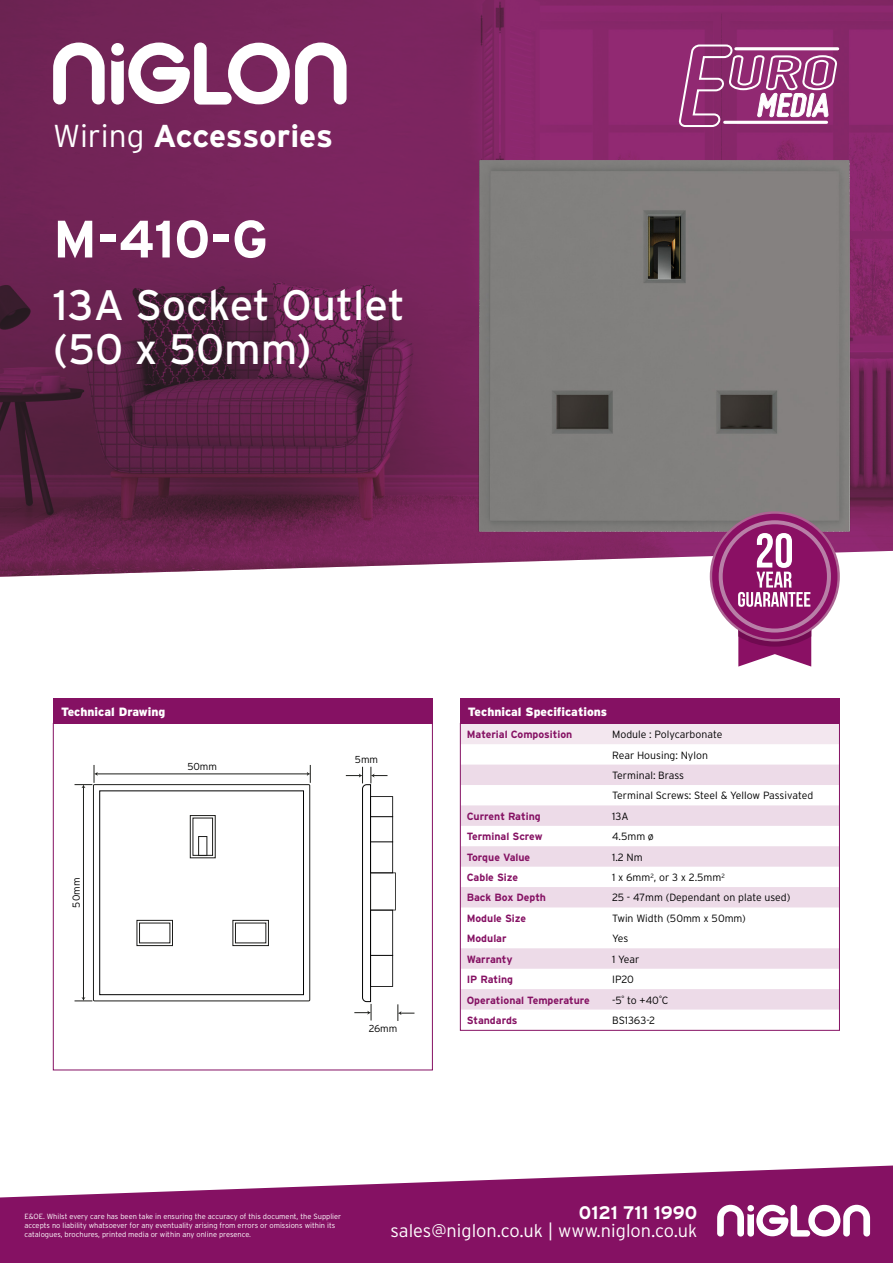
<style>
.page{position:relative;width:893px;height:1263px;background:#fff}
.page>*{position:absolute;margin:0;border:0;box-sizing:border-box;transform-origin:0 0}
.t1{font:700 52.5px "Interstate";color:#fff}
.t2{font:42.6px/45px "Interstate";color:#fff}
.t3{font:700 31.65px "Interstate";letter-spacing:-.01em;color:#fff}
.t4{font:300 18.15px "Interstate";color:#fff}
.t5{font:700 18.15px "Interstate";color:#fff}
.t6{font:900 12px "Interstate";color:#fff}
.t7{font:300 10.5px/20.4px "Interstate";color:#000}
.t8{font:700 10.5px "Interstate";color:#851163}
.t9{font:300 10.05px "Interstate";color:#000}
.t10{font:300 7.5px/9px "Interstate";color:#fff}
.s1{font-weight:300}
</style>
<div class="page">
<svg style="left:0;top:1165px;width:893px;height:98px;fill:#851163"></svg>
<svg style="left:717px;top:1205px;width:153px;height:31px"></svg>
<img style="left:0;top:0;width:893px;height:577px">
<svg style="left:53px;top:43px;width:52px;height:61px"></svg>
<svg style="left:111px;top:43px;width:236px;height:62px"></svg>
<img style="left:300px;top:76px;width:593px;height:534px">
<svg style="left:710px;top:511px;width:130px;height:130px"></svg>
<div style="left:712px;top:514px;width:125px;height:125px;background:#8a1064;border-radius:50%"></div>
<svg style="left:719px;top:520px;width:112px;height:146px"></svg>
<svg style="left:460px;top:724px;width:380px;height:307px"></svg>
<div style="left:460px;top:699px;width:380px;height:25px;background:#851163"></div>
<div style="left:53px;top:699px;width:380px;height:25px;background:#851163"></div>
<svg style="left:53px;top:724px;width:380px;height:347px"></svg>
<div style="left:93px;top:784px;width:217px;height:217px;border:1px solid #1d1d1b"></div>
<hr style="left:97px;top:774px;width:211px;height:1px;background:#1d1e1b">
<svg style="left:307px;top:765px;width:4px;height:18px"></svg>
<hr style="left:83px;top:787px;width:1px;height:211px;background:#1d1e1b">
<svg style="left:75px;top:997px;width:17px;height:5px"></svg>
<svg style="left:75px;top:765px;width:23px;height:23px"></svg>
<div style="left:100px;top:791px;width:204px;height:204px;border:1px solid #000"></div>
<svg style="left:346px;top:767px;width:68px;height:254px"></svg>
<div style="left:193px;top:818px;width:20px;height:38px;border:1px solid #1d1d1b"></div>
<div style="left:190px;top:815px;width:25px;height:43px;border:1px solid #1d1d1b"></div>
<div style="left:199px;top:836px;width:8px;height:20px;border:1px solid #1d1d1b"></div>
<div style="left:137px;top:920px;width:36px;height:26px;border:1px solid #1d1d1b"></div>
<div style="left:233px;top:920px;width:36px;height:26px;border:1px solid #1d1d1b"></div>
<svg style="left:679px;top:45px;width:160px;height:82px"></svg>
<hr style="left:736px;top:47px;width:102px;height:3px;background:#fff">
<hr style="left:725px;top:121px;width:101px;height:3px;background:#fff">
<h3 class="t3" style="left:53px;top:118px;width:281px"><span class="s1">Wiring</span> Accessories</h3>
<h1 class="t1" style="left:53px;top:210px;width:217px">M-410-G</h1>
<h2 class="t2" style="left:53px;top:282px;width:353px">13A Socket Outlet (50 x 50mm)</h2>
<h3 class="t6" style="left:61px;top:705px;width:106px">Technical Drawing</h3>
<h3 class="t6" style="left:468px;top:705px;width:141px">Technical Specifications</h3>
<h3 class="t9" style="left:70px;top:907px;width:31px;rotate:-90deg">50mm</h3>
<h3 class="t9" style="left:187px;top:760px;width:31px">50mm</h3>
<h3 class="t9" style="left:355px;top:753px;width:25px">5mm</h3>
<h3 class="t9" style="left:369px;top:1023px;width:30px">26mm</h3>
<h3 class="t8" style="left:467px;top:729px;width:107px">Material Composition</h3>
<h3 class="t7" style="left:612px;top:724px;width:203px">Module : Polycarbonate<br>Rear Housing: Nylon<br>Terminal: Brass<br>Terminal Screws: Steel &amp; Yellow Passivated</h3>
<h3 class="t8" style="left:467px;top:810px;width:75px">Current Rating</h3>
<h3 class="t7" style="left:612px;top:806px;width:18px">13A</h3>
<h3 class="t8" style="left:467px;top:831px;width:77px">Terminal Screw</h3>
<h3 class="t7" style="left:612px;top:826px;width:43px">4.5mm ø</h3>
<h3 class="t8" style="left:467px;top:851px;width:65px">Torque Value</h3>
<h3 class="t7" style="left:612px;top:847px;width:32px">1.2 Nm</h3>
<h3 class="t8" style="left:467px;top:871px;width:53px">Cable Size</h3>
<h3 class="t7" style="left:612px;top:867px;width:114px">1 x 6mm<sup>2</sup>, or 3 x 2.5mm<sup>2</sup></h3>
<h3 class="t8" style="left:467px;top:892px;width:81px">Back Box Depth</h3>
<h3 class="t7" style="left:612px;top:887px;width:180px">25 - 47mm (Dependant on plate used)</h3>
<h3 class="t8" style="left:467px;top:912px;width:61px">Module Size</h3>
<h3 class="t7" style="left:612px;top:908px;width:135px">Twin Width (50mm x 50mm)</h3>
<h3 class="t8" style="left:467px;top:933px;width:41px">Modular</h3>
<h3 class="t7" style="left:612px;top:928px;width:18px">Yes</h3>
<h3 class="t8" style="left:467px;top:953px;width:47px">Warranty</h3>
<h3 class="t7" style="left:612px;top:949px;width:29px">1 Year</h3>
<h3 class="t8" style="left:467px;top:973px;width:48px">IP Rating</h3>
<h3 class="t7" style="left:612px;top:969px;width:23px">IP20</h3>
<h3 class="t8" style="left:467px;top:994px;width:125px">Operational Temperature</h3>
<h3 class="t7" style="left:612px;top:989px;width:58px">-5<sup>°</sup> to +40<sup>°</sup>C</h3>
<h3 class="t8" style="left:467px;top:1014px;width:52px">Standards</h3>
<h3 class="t7" style="left:612px;top:1010px;width:45px">BS1363-2</h3>
<p class="t10" style="left:24px;top:1211px;width:318px">E&amp;OE. Whilst every care has been take in ensuring the accuracy of this document, the Supplier accepts no liability whatsoever for any eventuality arising from errors or omissions within its catalogues, brochures, printed media or within any online presence.</p>
<h3 class="t5" style="left:579px;top:1203px;width:120px">0121 711 1990</h3>
<h3 class="t4" style="left:390px;top:1220px;width:308px">sales@niglon.co.uk | www.niglon.co.uk</h3>
</div>
